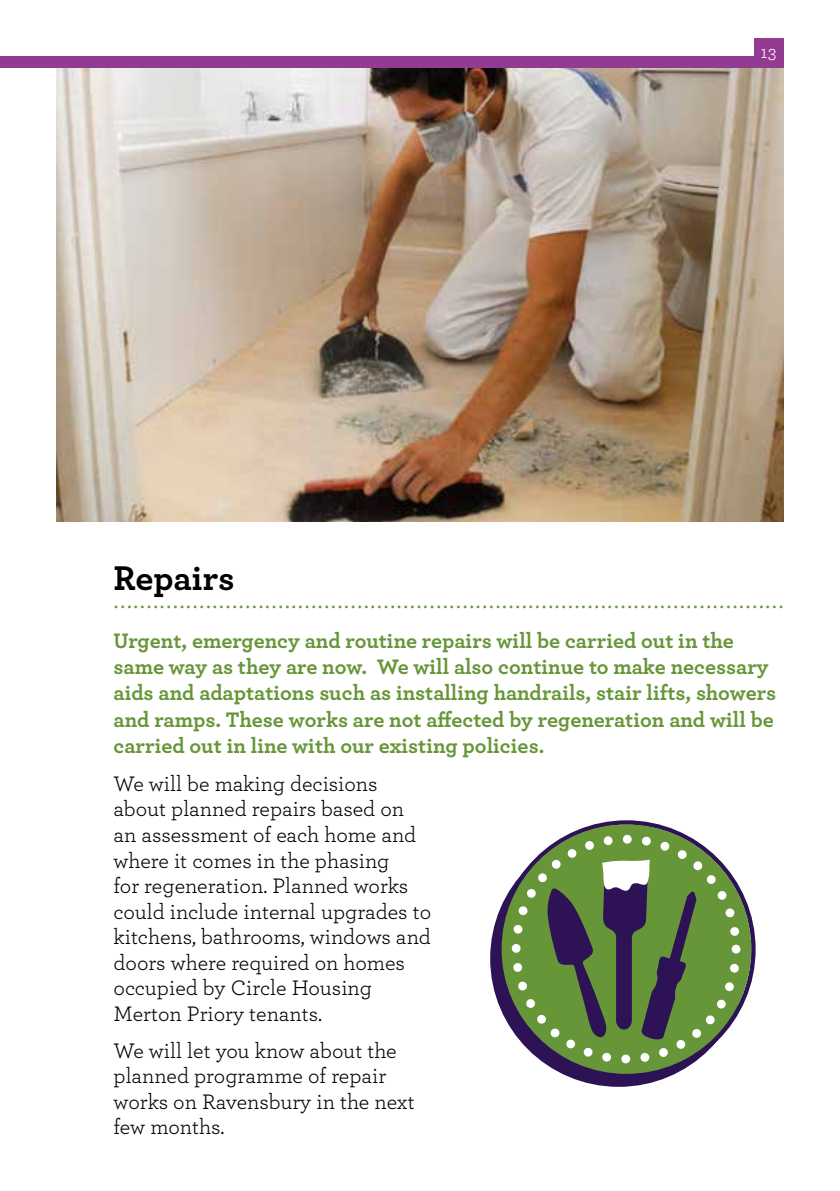
<style>
.page{position:relative;width:840px;height:1191px;background:#fff}
.page>*{position:absolute;margin:0;border:0;box-sizing:border-box;transform-origin:0 0}
.t1{font:700 36px "Archer";letter-spacing:-.005em;color:#000}
.t2{font:24px "Minion Pro";color:#679638}
.t3{font:22px/25.6px "Archer";color:#000}
.t4{font:700 22px/26.4px "Archer";color:#679638}
.t5{font:18px "Archer";color:#fff}
</style>
<div class="page">
<img style="left:57px;top:68px;width:725px;height:454px">
<div style="left:0;top:57px;width:782px;height:11px;background:#933b91"></div>
<div style="left:753px;top:39px;width:29px;height:29px;background:#933b91"></div>
<svg style="left:497px;top:820px;width:258px;height:258px"></svg>
<div style="left:501px;top:824px;width:249px;height:249px;background:#679638;border-radius:50%"></div>
<svg style="left:511px;top:835px;width:229px;height:228px"></svg>
<svg style="left:547px;top:859px;width:149px;height:182px"></svg>
<h1 class="t1" style="left:113px;top:550px;width:123px">Repairs</h1>
<p class="t5" style="left:760px;top:39px;width:18px">13</p>
<p class="t2" style="left:113px;top:584px;width:671px">......................................................................................................</p>
<p class="t4" style="left:113px;top:625px;width:664px">Urgent, emergency and routine repairs will be carried out in the same way as they are now. We will also continue to make necessary aids and adaptations such as installing handrails, stair lifts, showers and ramps. These works are not affected by regeneration and will be carried out in line with our existing policies.</p>
<p class="t3" style="left:113px;top:769px;width:319px">We will be making decisions about planned repairs based on an assessment of each home and where it comes in the phasing<br>for regeneration. Planned works could include internal upgrades to kitchens, bathrooms, windows and doors where required on homes occupied by Circle Housing<br>Merton Priory tenants.</p>
<p class="t3" style="left:113px;top:1036px;width:302px">We will let you know about the planned programme of repair works on Ravensbury in the next few months.</p>
</div>
